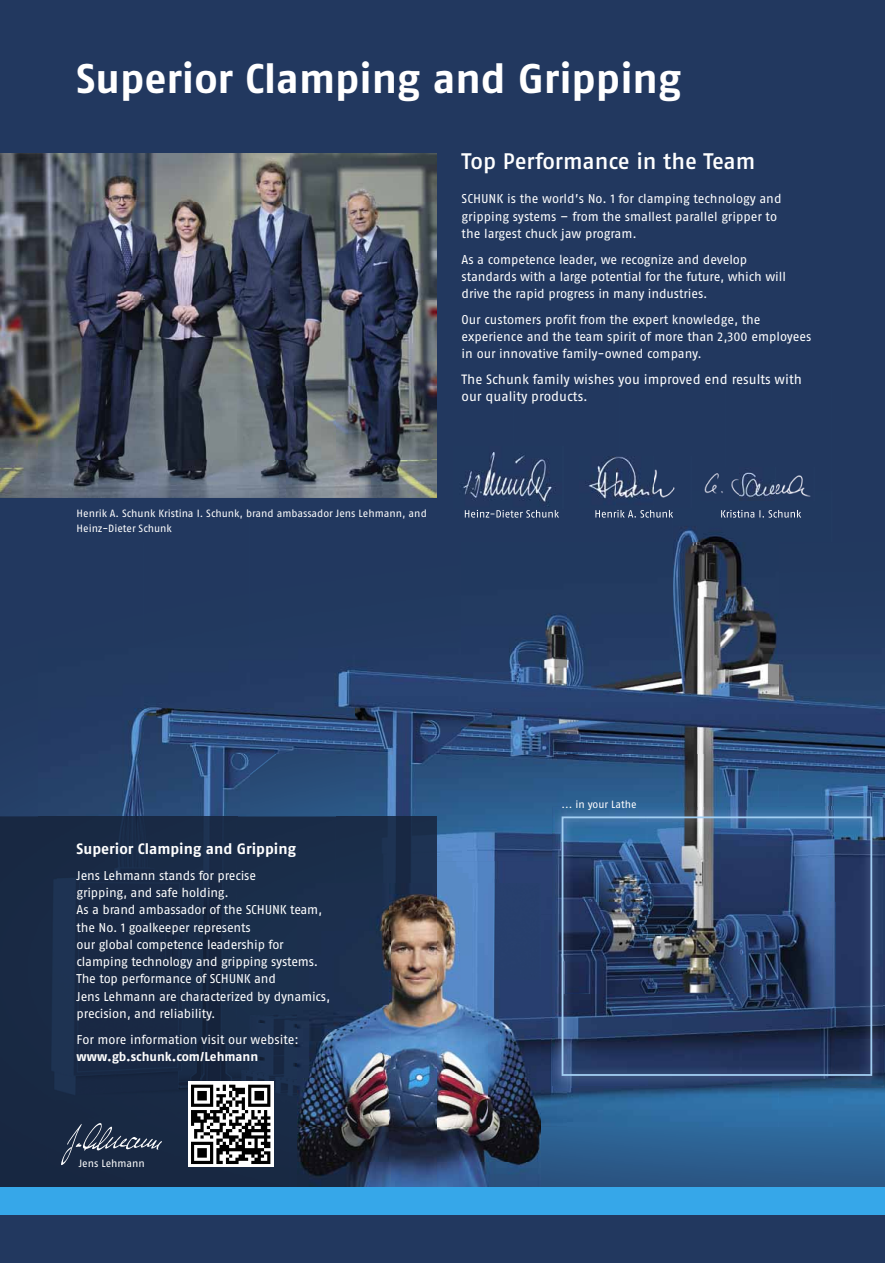
<style>
.page{position:relative;width:885px;height:1263px;background:#fff}
.page>*{position:absolute;margin:0;border:0;box-sizing:border-box;transform-origin:0 0}
.t1{font:700 41.25px "SCHUNK Fago Pro";color:#fff}
.t2{font:500 22.5px "SCHUNK Fago Pro";letter-spacing:-.005em;color:#fff}
.t3{font:700 15px "SCHUNK Fago Pro";color:#fff}
.t4{font:13.5px/17.2px "SCHUNK Fago Pro";color:#fff}
.t5{font:12.75px/17.2px "SCHUNK Fago Pro";letter-spacing:-.01em;color:#fff}
.t6{font:700 12.75px "SCHUNK Fago Pro";color:#fff}
.t7{font:10.5px/14.2px "SCHUNK Fago Pro";color:#fff}
</style>
<div class="page">
<div style="left:0;top:0;width:884px;height:1263px;background:#22385f"></div>
<img style="left:19px;top:802px;width:20px;height:14px">
<img style="left:540px;top:1127px;width:344px;height:61px">
<img style="left:0;top:153px;width:436px;height:197px">
<img style="left:0;top:350px;width:145px;height:49px">
<img style="left:145px;top:350px;width:291px;height:37px">
<img style="left:0;top:399px;width:39px;height:98px">
<img style="left:436px;top:387px;width:369px;height:103px">
<img style="left:39px;top:497px;width:211px;height:1px">
<img style="left:250px;top:490px;width:561px;height:52px">
<img style="left:125px;top:542px;width:759px;height:213px">
<img style="left:39px;top:755px;width:317px;height:61px">
<img style="left:356px;top:755px;width:211px;height:106px">
<img style="left:567px;top:755px;width:317px;height:53px">
<img style="left:437px;top:861px;width:115px;height:53px">
<img style="left:540px;top:914px;width:27px;height:213px">
<img style="left:832px;top:1088px;width:52px;height:39px">
<img style="left:567px;top:1088px;width:265px;height:39px">
<img style="left:39px;top:387px;width:397px;height:110px">
<img style="left:595px;top:510px;width:78px;height:8px">
<img style="left:465px;top:510px;width:94px;height:8px">
<img style="left:721px;top:510px;width:80px;height:8px">
<img style="left:882px;top:810px;width:2px;height:231px">
<img style="left:555px;top:1086px;width:235px;height:2px">
<img style="left:790px;top:1041px;width:94px;height:47px">
<img style="left:552px;top:807px;width:235px;height:46px">
<img style="left:787px;top:807px;width:95px;height:3px">
<img style="left:552px;top:853px;width:3px;height:233px">
<img style="left:555px;top:810px;width:327px;height:276px">
<img style="left:561px;top:816px;width:311px;height:260px">
<div style="left:0;top:816px;width:48px;height:372px;background:#182943"></div>
<div style="left:48px;top:1127px;width:250px;height:61px;background:#182842"></div>
<div style="left:39px;top:816px;width:297px;height:104px;background:#192b46"></div>
<img style="left:336px;top:816px;width:100px;height:67px">
<img style="left:39px;top:920px;width:259px;height:207px">
<img style="left:298px;top:883px;width:242px;height:305px">
<div style="left:0;top:1188px;width:884px;height:27px;background:#36a7e9"></div>
<img style="left:59px;top:1122px;width:102px;height:45px">
<svg style="left:188px;top:1081px;width:85px;height:86px"></svg>
<svg style="left:191px;top:1085px;width:79px;height:79px;background:#737373"></svg>
<h1 class="t1" style="left:77px;top:54px;width:606px">Superior Clamping and Gripping</h1>
<h2 class="t2" style="left:461px;top:147px;width:295px">Top Performance in the Team</h2>
<p class="t5" style="left:461px;top:190px;width:321px">SCHUNK is the world’s No. 1 for clamping technology and gripping systems – from the smallest parallel gripper to the largest chuck jaw program.</p>
<p class="t5" style="left:461px;top:250px;width:326px">As a competence leader, we recognize and develop standards with a large potential for the future, which will drive the rapid progress in many industries.</p>
<p class="t5" style="left:461px;top:311px;width:351px">Our customers profit from the expert knowledge, the experience and the team spirit of more than 2,300 employees in our innovative family-owned company.</p>
<p class="t4" style="left:461px;top:371px;width:341px">The Schunk family wishes you improved end results with our quality products.</p>
<p class="t7" style="left:77px;top:507px;width:352px">Henrik A. Schunk Kristina I. Schunk, brand ambassador Jens Lehmann, and<br>Heinz-Dieter Schunk</p>
<p class="t3" style="left:77px;top:840px;width:221px">Superior Clamping and Gripping</p>
<p class="t5" style="left:77px;top:867px;width:255px">Jens Lehmann stands for precise<br>gripping, and safe holding.<br>As a brand ambassador of the SCHUNK team, the No. 1 goalkeeper represents<br>our global competence leadership for clamping technology and gripping systems.<br>The top performance of SCHUNK and<br>Jens Lehmann are characterized by dynamics, precision, and reliability.</p>
<p class="t5" style="left:77px;top:1030px;width:224px">For more information visit our website:</p>
<p class="t6" style="left:77px;top:1049px;width:183px">www.gb.schunk.com/Lehmann</p>
<p class="t7" style="left:79px;top:1156px;width:68px">Jens Lehmann</p>
<p class="t7" style="left:561px;top:797px;width:77px">... in your Lathe</p>
</div>
